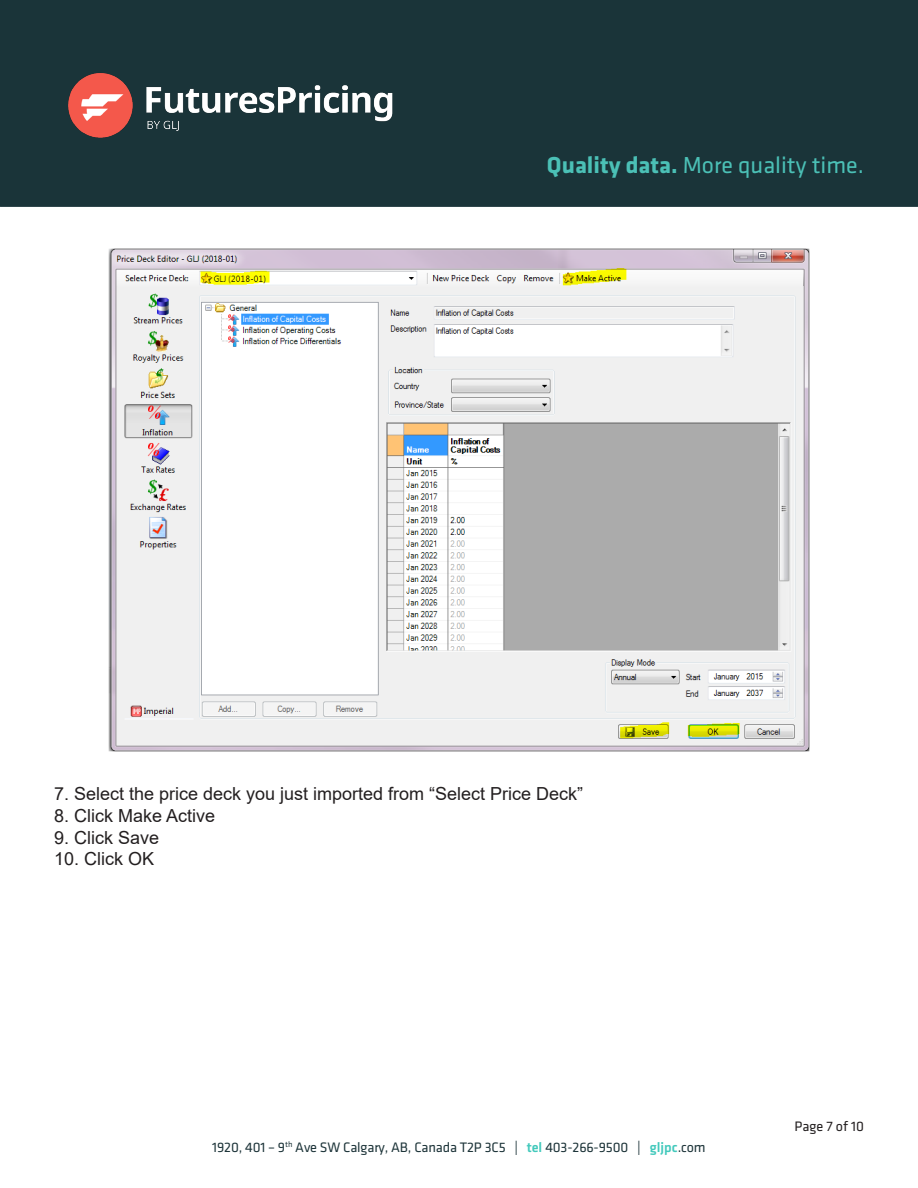
<style>
.page{position:relative;width:918px;height:1188px;background:#fff}
.page>*{position:absolute;margin:0;border:0;box-sizing:border-box;transform-origin:0 0}
.t1{font:24px "Klavika";color:#4bc0b6}
.t2{font:18px "Arial";color:#231f20}
.t3{font:14.25px "Klavika";letter-spacing:-.01em;color:#1e353a}
.t4{font:14.25px "Klavika";color:#231f20}
.s1{font-weight:700}
.s2{font-weight:500;color:#43c9bc}
</style>
<div class="page">
<div style="left:0;top:0;width:918px;height:207px;background:#1a3439;border:2px solid #1a3439"></div>
<img style="left:68px;top:73px;width:325px;height:65px">
<img style="left:108px;top:248px;width:702px;height:503px">
<h1 class="t1" style="left:547px;top:152px;width:319px"><span class="s1">Quality data.</span> More quality time.</h1>
<p class="t2" style="left:54px;top:782px;width:531px">7. Select the price deck you just imported from “Select Price Deck”</p>
<p class="t2" style="left:54px;top:803px;width:163px">8. Click Make Active</p>
<p class="t2" style="left:54px;top:825px;width:107px">9. Click Save</p>
<p class="t2" style="left:54px;top:846px;width:102px">10. Click OK</p>
<p class="t3" style="left:212px;top:1139px;width:495px">1920, 401 – 9<sup>th</sup> Ave SW Calgary, AB, Canada T2P 3C5 | <span class="s2">tel</span> 403-266-9500 | <span class="s2">gljpc</span>.com</p>
<p class="t4" style="left:795px;top:1119px;width:71px">Page 7 of 10</p>
</div>
